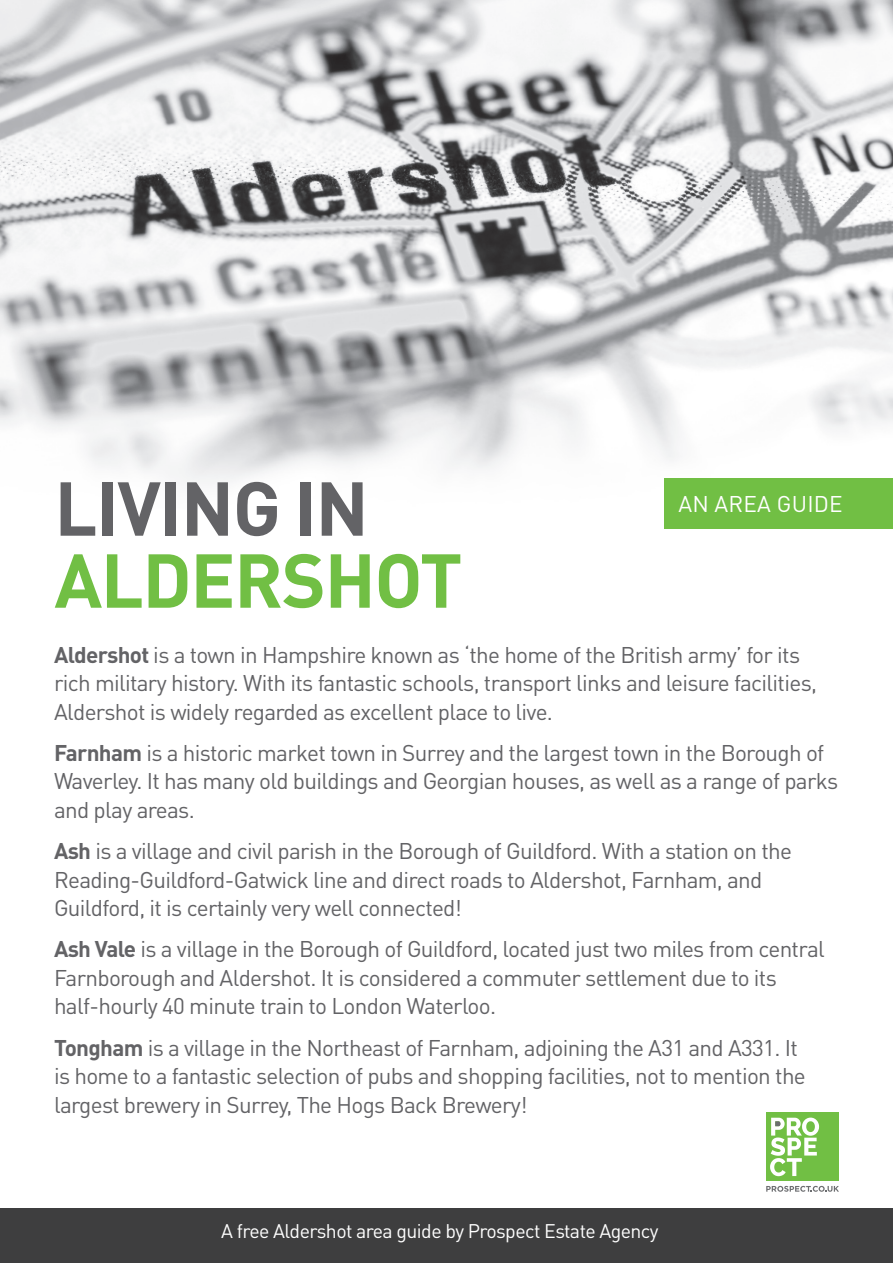
<style>
.page{position:relative;width:893px;height:1263px;background:#fff}
.page>*{position:absolute;margin:0;border:0;box-sizing:border-box;transform-origin:0 0}
.t1{font:700 75px "DIN Pro";letter-spacing:-.02em;color:#71bf44}
.t2{font:700 75px "DIN Pro";letter-spacing:-.02em;color:#636366}
.t3{font:22.5px/28.5px "DIN Pro";letter-spacing:-.03em;color:#636366}
.t4{font:22.5px "DIN Pro";letter-spacing:.01em;color:#fff}
.t5{font:19.5px "DIN Pro";letter-spacing:-.03em;color:#fff}
.s1{font-weight:700}
</style>
<div class="page">
<img style="left:0;top:0;width:893px;height:483px">
<div style="left:664px;top:479px;width:229px;height:50px;background:#71bf44"></div>
<div style="left:0;top:1209px;width:893px;height:54px;background:#3e3e3f"></div>
<div style="left:766px;top:1113px;width:73px;height:68px;background:#71bf44"></div>
<svg style="left:766px;top:1186px;width:73px;height:6px"></svg>
<svg style="left:770px;top:1117px;width:49px;height:59px"></svg>
<h1 class="t2" style="left:54px;top:458px;width:316px">LIVING IN</h1>
<h1 class="t1" style="left:54px;top:530px;width:410px">ALDERSHOT</h1>
<p class="t4" style="left:678px;top:488px;width:166px">AN AREA GUIDE</p>
<p class="t3" style="left:54px;top:639px;width:765px"><span class="s1">Aldershot</span> is a town in Hampshire known as ‘the home of the British army’ for its rich military history. With its fantastic schools, transport links and leisure facilities,<br>Aldershot is widely regarded as excellent place to live.</p>
<p class="t3" style="left:54px;top:737px;width:786px"><span class="s1">Farnham</span> is a historic market town in Surrey and the largest town in the Borough of<br>Waverley. It has many old buildings and Georgian houses, as well as a range of parks and play areas.</p>
<p class="t3" style="left:54px;top:836px;width:740px"><span class="s1">Ash</span> is a village and civil parish in the Borough of Guildford. With a station on the<br>Reading-Guildford-Gatwick line and direct roads to Aldershot, Farnham, and<br>Guildford, it is certainly very well connected!</p>
<p class="t3" style="left:54px;top:934px;width:772px"><span class="s1">Ash Vale</span> is a village in the Borough of Guildford, located just two miles from central<br>Farnborough and Aldershot. It is considered a commuter settlement due to its half-hourly 40 minute train to London Waterloo.</p>
<p class="t3" style="left:54px;top:1032px;width:753px"><span class="s1">Tongham</span> is a village in the Northeast of Farnham, adjoining the A31 and A331. It is home to a fantastic selection of pubs and shopping facilities, not to mention the largest brewery in Surrey, The Hogs Back Brewery!</p>
<p class="t5" style="left:221px;top:1217px;width:439px">A free Aldershot area guide by Prospect Estate Agency</p>
</div>
